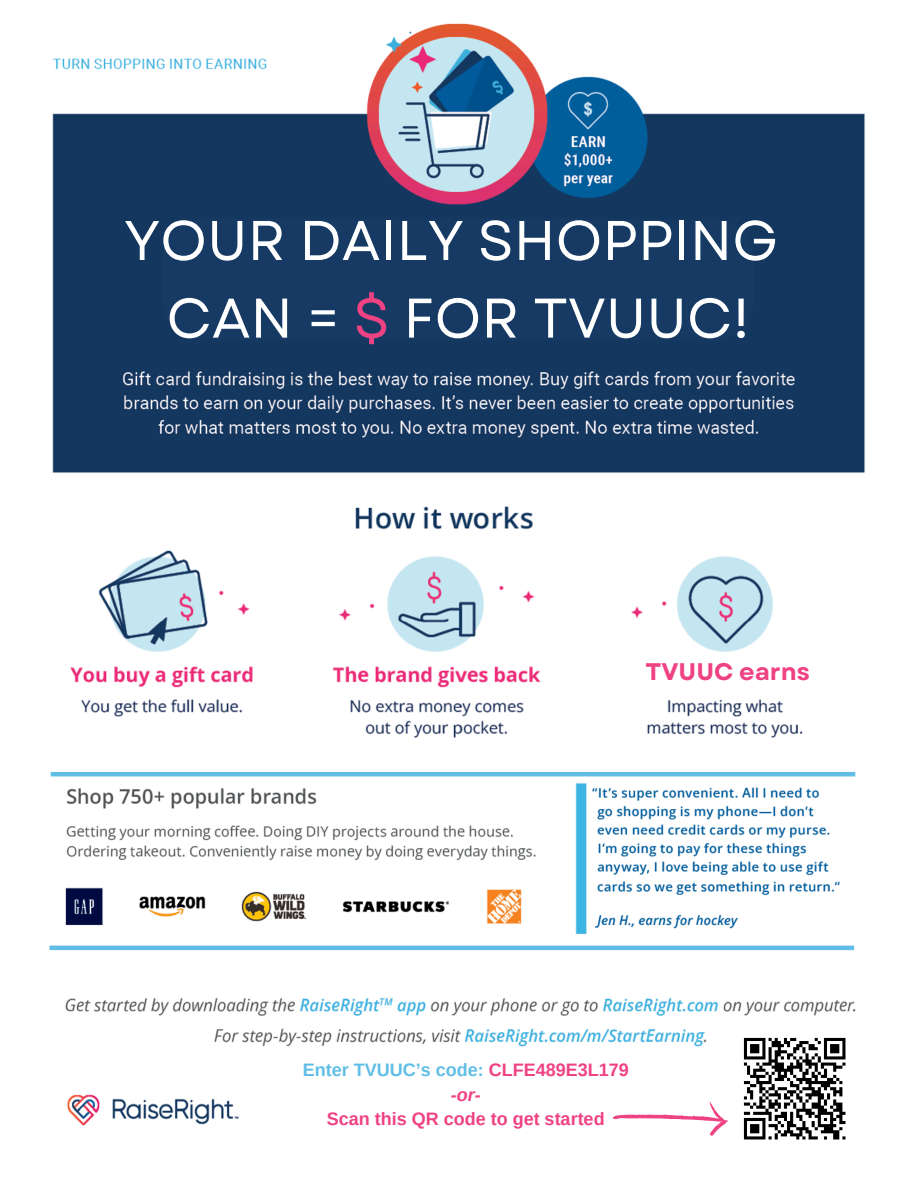
<style>
.page{position:relative;width:918px;height:1188px;background:#fff}
.page>*{position:absolute;margin:0;border:0;box-sizing:border-box;transform-origin:0 0}
.t1{font:55.8px/77.7px "Garet";color:#fff;text-align:center}
.t2{font:700 24px "Garet";color:#ef4283}
.t3{font:700 18px "Arimo";color:#60bee6}
.t4{font:700 18px "Arimo";color:#ef4283}
.t5{font:italic 700 18px "Arimo";color:#ef4283}
.s1{color:#ef4283}
</style>
<div class="page">
<img style="left:52px;top:23px;width:813px;height:450px">
<img style="left:70px;top:506px;width:733px;height:232px">
<img style="left:50px;top:776px;width:804px;height:158px">
<hr style="left:51px;top:772px;width:804px;height:4px;background:#60bee6">
<hr style="left:49px;top:946px;width:805px;height:4px;background:#60bee6">
<img style="left:65px;top:998px;width:791px;height:49px">
<img style="left:67px;top:1094px;width:172px;height:32px">
<div style="left:162px;top:219px;width:592px;height:121px;background:#163a63"></div>
<div style="left:738px;top:1032px;width:114px;height:114px;background:#fff"></div>
<svg style="left:743px;top:1037px;width:103px;height:103px"></svg>
<div style="left:599px;top:655px;width:261px;height:35px;background:#fff;border-radius:18px"></div>
<svg style="left:613px;top:1101px;width:115px;height:35px"></svg>
<p class="t1" style="left:124px;top:202px;width:656px">YOUR DAILY SHOPPING<br>CAN = <span class="s1">$</span> FOR TVUUC!</p>
<p class="t2" style="left:646px;top:654px;width:166px">TVUUC earns</p>
<p class="t3" style="left:303px;top:1060px;width:327px">Enter TVUUC’s code: <span class="s1">CLFE489E3L179</span></p>
<p class="t5" style="left:451px;top:1084px;width:31px">-or-</p>
<p class="t4" style="left:327px;top:1109px;width:279px">Scan this QR code to get started</p>
</div>
